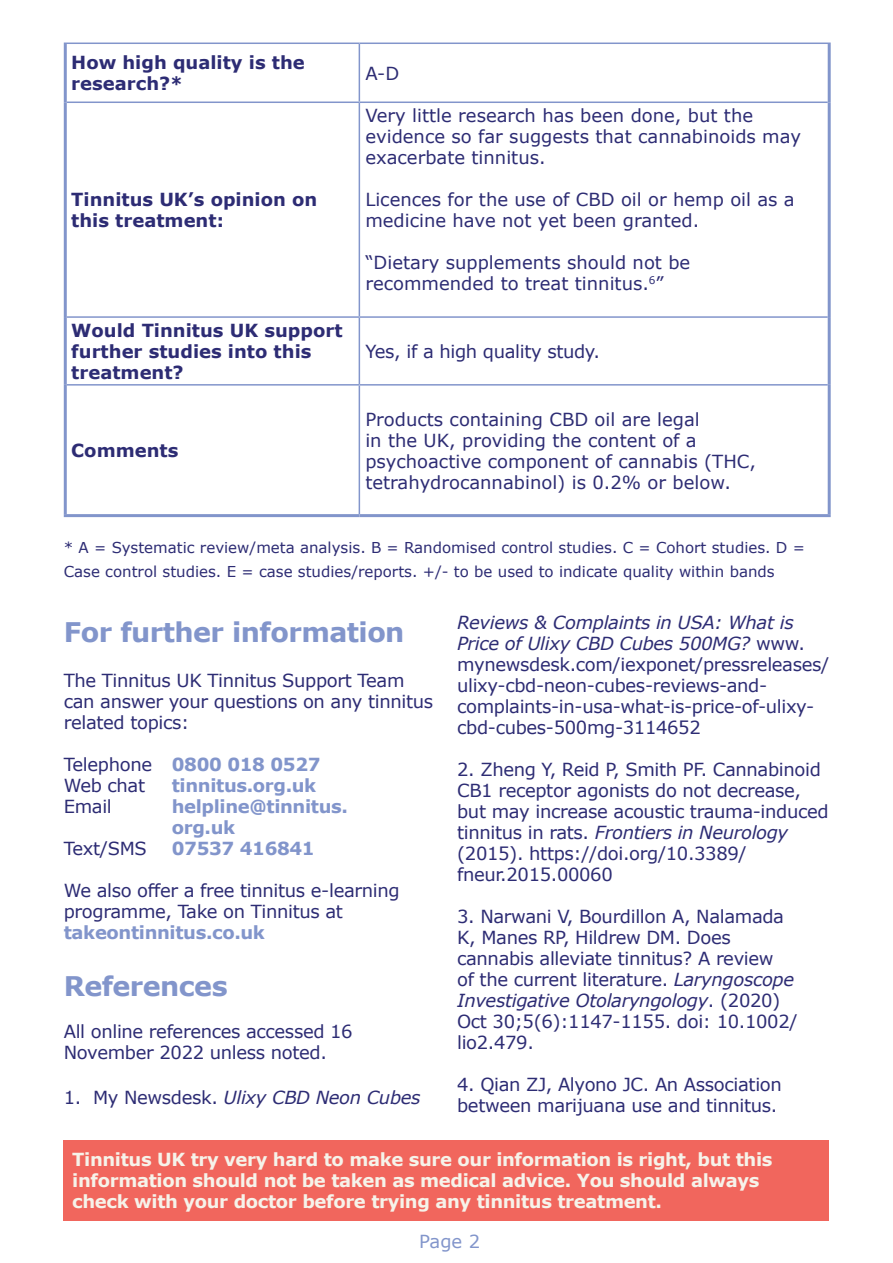
<style>
.page{position:relative;width:893px;height:1263px;background:#fff}
.page>*{position:absolute;margin:0;border:0;box-sizing:border-box;transform-origin:0 0}
.t1{font:700 27px "Verdana";letter-spacing:-.02em;color:#8295cb}
.t2{font:18px/21px "Verdana";letter-spacing:-.02em;color:#2d2c74}
.t3{font:18px/21px "Verdana";color:#2d2c74}
.t4{font:700 18px/21px "Verdana";letter-spacing:-.02em;color:#f6f3ea}
.t5{font:700 18px/21px "Verdana";color:#2d2c74}
.t6{font:700 18px/21px "Verdana";letter-spacing:-.02em;color:#8295cb}
.t7{font:italic 18px "Verdana";letter-spacing:-.02em;color:#2d2c74}
.t8{font:18px "Verdana";color:#8295cb}
.t9{font:15px/24px "Verdana";color:#2d2c74}
.s1{font-weight:400;color:#2d2c74}
.s2{font-weight:700;color:#8295cb}
.s3{font-style:normal}
.s4{font-style:italic}
</style>
<div class="page">
<div style="left:64px;top:1140px;width:765px;height:80px;background:#f1665d"></div>
<hr style="left:359px;top:43px;width:472px;height:1px;background:#8295cb">
<hr style="left:828px;top:44px;width:3px;height:58px;background:#8295cb">
<hr style="left:359px;top:102px;width:469px;height:1px;background:#8295cb">
<hr style="left:359px;top:316px;width:469px;height:2px;background:#8295cb">
<hr style="left:359px;top:384px;width:469px;height:2px;background:#8295cb">
<hr style="left:828px;top:102px;width:3px;height:215px;background:#8295cb">
<hr style="left:828px;top:317px;width:3px;height:68px;background:#8295cb">
<hr style="left:828px;top:385px;width:3px;height:129px;background:#8295cb">
<hr style="left:359px;top:514px;width:472px;height:3px;background:#8295cb">
<hr style="left:64px;top:43px;width:295px;height:1px;background:#8295cb">
<hr style="left:359px;top:44px;width:1px;height:58px;background:#8295cb">
<hr style="left:64px;top:44px;width:3px;height:58px;background:#8295cb">
<hr style="left:67px;top:102px;width:292px;height:1px;background:#8295cb">
<hr style="left:359px;top:103px;width:1px;height:213px;background:#8295cb">
<hr style="left:67px;top:316px;width:292px;height:2px;background:#8295cb">
<hr style="left:359px;top:318px;width:1px;height:66px;background:#8295cb">
<hr style="left:67px;top:384px;width:292px;height:2px;background:#8295cb">
<hr style="left:359px;top:386px;width:1px;height:128px;background:#8295cb">
<hr style="left:64px;top:102px;width:3px;height:215px;background:#8295cb">
<hr style="left:64px;top:317px;width:3px;height:68px;background:#8295cb">
<hr style="left:64px;top:385px;width:3px;height:129px;background:#8295cb">
<hr style="left:64px;top:514px;width:295px;height:3px;background:#8295cb">
<p class="t5" style="left:71px;top:52px;width:235px">How high quality is the research?*</p>
<p class="t2" style="left:365px;top:62px;width:35px">A-D</p>
<p class="t5" style="left:71px;top:189px;width:247px">Tinnitus UK’s opinion on this treatment:</p>
<p class="t5" style="left:71px;top:319px;width:273px">Would Tinnitus UK support further studies into this treatment?</p>
<p class="t5" style="left:71px;top:440px;width:109px">Comments</p>
<p class="t3" style="left:365px;top:105px;width:437px">Very little research has been done, but the evidence so far suggests that cannabinoids may exacerbate tinnitus.</p>
<p class="t3" style="left:365px;top:189px;width:431px">Licences for the use of CBD oil or hemp oil as a medicine have not yet been granted.</p>
<p class="t3" style="left:365px;top:252px;width:326px">“Dietary supplements should not be recommended to treat tinnitus.<sup>6</sup>”</p>
<p class="t2" style="left:365px;top:341px;width:236px">Yes, if a high quality study.</p>
<p class="t3" style="left:365px;top:408px;width:392px">Products containing CBD oil are legal<br>in the UK, providing the content of a psychoactive component of cannabis (THC, tetrahydrocannabinol) is 0.2% or below.</p>
<p class="t9" style="left:64px;top:535px;width:743px">* A = Systematic review/meta analysis. B = Randomised control studies. C = Cohort studies. D =<br>Case control studies. E = case studies/reports. +/- to be used to indicate quality within bands</p>
<p class="t1" style="left:64px;top:613px;width:342px">For further information</p>
<p class="t2" style="left:64px;top:670px;width:371px">The Tinnitus UK Tinnitus Support Team can answer your questions on any tinnitus related topics:</p>
<p class="t6" style="left:64px;top:753px;width:258px"><span class="s1">Telephone</span> 0800 018 0527</p>
<p class="t2" style="left:64px;top:775px;width:83px">Web chat</p>
<p class="t6" style="left:172px;top:774px;width:146px">tinnitus.org.uk</p>
<p class="t2" style="left:64px;top:796px;width:50px">Email</p>
<p class="t6" style="left:172px;top:795px;width:178px">helpline@tinnitus. org.uk</p>
<p class="t2" style="left:64px;top:838px;width:85px">Text/SMS</p>
<p class="t6" style="left:172px;top:837px;width:144px">07537 416841</p>
<p class="t2" style="left:64px;top:880px;width:337px">We also offer a free tinnitus e-learning programme, Take on Tinnitus at <span class="s2">takeontinnitus.co.uk</span></p>
<p class="t1" style="left:64px;top:967px;width:165px">References</p>
<p class="t2" style="left:64px;top:1021px;width:290px">All online references accessed 16<br>November 2022 unless noted.</p>
<p class="t7" style="left:64px;top:1085px;width:358px"><span class="s3">1. My Newsdesk.</span> Ulixy CBD Neon Cubes</p>
<p class="t2" style="left:457px;top:612px;width:374px"><span class="s4">Reviews &amp; Complaints in USA: What is Price of Ulixy CBD Cubes 500MG?</span> www. mynewsdesk.com/iexponet/pressreleases/ ulixy-cbd-neon-cubes-reviews-and&shy;complaints-in-usa-what-is-price-of-ulixy&shy;cbd-cubes-500mg-3114652</p>
<p class="t2" style="left:457px;top:759px;width:373px">2. Zheng Y, Reid P, Smith PF. Cannabinoid CB1 receptor agonists do not decrease, but may increase acoustic trauma-induced tinnitus in rats. <span class="s4">Frontiers in Neurology </span>(2015). https://doi.org/10.3389/ fneur.2015.00060</p>
<p class="t2" style="left:457px;top:906px;width:342px">3. Narwani V, Bourdillon A, Nalamada K, Manes RP, Hildrew DM. Does cannabis alleviate tinnitus? A review<br>of the current literature. <span class="s4">Laryngoscope Investigative Otolaryngology</span>. (2020)<br>Oct 30;5(6):1147-1155. doi: 10.1002/ lio2.479.</p>
<p class="t2" style="left:457px;top:1074px;width:326px">4. Qian ZJ, Alyono JC. An Association between marijuana use and tinnitus.</p>
<p class="t4" style="left:72px;top:1148px;width:702px">Tinnitus UK try very hard to make sure our information is right, but this information should not be taken as medical advice. You should always check with your doctor before trying any tinnitus treatment.</p>
<p class="t8" style="left:419px;top:1228px;width:62px">Page 2</p>
</div>
